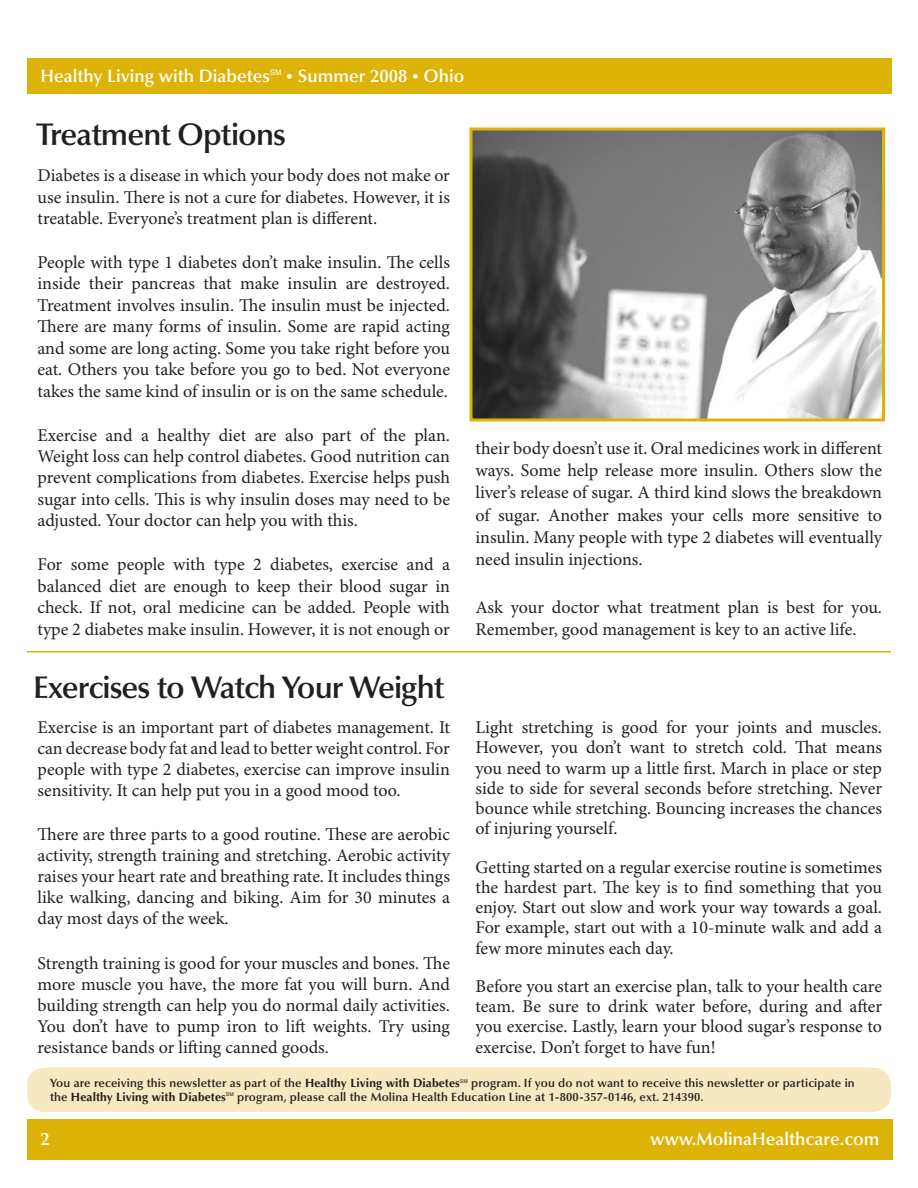
<style>
.page{position:relative;width:918px;height:1188px;background:#fff}
.page>*{position:absolute;margin:0;border:0;box-sizing:border-box;transform-origin:0 0}
.t1{font:600 31.5px "Optima LT Std";letter-spacing:-.03em;color:#231f20}
.t2{font:18px/21.5px "Minion Pro";letter-spacing:-.005em;color:#231f20;text-align:justify}
.t3{font:600 18px "Optima LT Std";color:#fff}
.t4{font:600 12px "Optima LT Std";letter-spacing:.01em;color:#231f20}
.t5{font:700 12px "Optima LT Std";letter-spacing:.01em;color:#231f20}
.t6{font:5.25px "Helvetica";color:#231f20}
.s1{font-size:13.5px}
.s2{font-weight:700}
.s3{font-weight:600}
</style>
<div class="page">
<div style="left:27px;top:1068px;width:864px;height:44px;background:#f6e8c0;border-radius:18px"></div>
<div style="left:27px;top:58px;width:864px;height:36px;background:#deb308"></div>
<div style="left:27px;top:1119px;width:866px;height:40px;background:#deb308"></div>
<hr style="left:27px;top:651px;width:864px;height:1px;background:#deb308">
<img style="left:474px;top:132px;width:407px;height:286px">
<div style="left:470px;top:128px;width:415px;height:294px;border:3px solid #deb308"></div>
<p class="t3" style="left:40px;top:66px;width:426px">Healthy Living with Diabetes<sup>SM</sup> <span class="s1">•</span> Summer 2008 <span class="s1">•</span> Ohio</p>
<p class="t1" style="left:36px;top:116px;width:251px">Treatment Options</p>
<p class="t2" style="left:38px;top:165px;width:414px">Diabetes is a disease in which your body does not make or use insulin. There is not a cure for diabetes. However, it is treatable. Everyone’s treatment plan is different.</p>
<p class="t2" style="left:38px;top:252px;width:414px">People with type 1 diabetes don’t make insulin. The cells inside their pancreas that make insulin are destroyed.<br>Treatment involves insulin. The insulin must be injected.<br>There are many forms of insulin. Some are rapid acting and some are long acting. Some you take right before you eat. Others you take before you go to bed. Not everyone takes the same kind of insulin or is on the same schedule.</p>
<p class="t2" style="left:38px;top:425px;width:414px">Exercise and a healthy diet are also part of the plan.<br>Weight loss can help control diabetes. Good nutrition can prevent complications from diabetes. Exercise helps push sugar into cells. This is why insulin doses may need to be adjusted. Your doctor can help you with this.</p>
<p class="t2" style="left:38px;top:555px;width:414px">For some people with type 2 diabetes, exercise and a balanced diet are enough to keep their blood sugar in check. If not, oral medicine can be added. People with type 2 diabetes make insulin. However, it is not enough or</p>
<p class="t1" style="left:33px;top:669px;width:413px">Exercises to Watch Your Weight</p>
<p class="t2" style="left:38px;top:718px;width:414px;line-height:21px">Exercise is an important part of diabetes management. It can decrease body fat and lead to better weight control. For people with type 2 diabetes, exercise can improve insulin sensitivity. It can help put you in a good mood too.</p>
<p class="t2" style="left:38px;top:825px;width:414px;line-height:21px">There are three parts to a good routine. These are aerobic activity, strength training and stretching. Aerobic activity raises your heart rate and breathing rate. It includes things like walking, dancing and biking. Aim for 30 minutes a day most days of the week.</p>
<p class="t2" style="left:38px;top:953px;width:414px;line-height:21px">Strength training is good for your muscles and bones. The more muscle you have, the more fat you will burn. And building strength can help you do normal daily activities.<br>You don’t have to pump iron to lift weights. Try using resistance bands or lifting canned goods.</p>
<p class="t2" style="left:476px;top:438px;width:408px;line-height:22.2px">their body doesn’t use it. Oral medicines work in different ways. Some help release more insulin. Others slow the liver’s release of sugar. A third kind slows the breakdown of sugar. Another makes your cells more sensitive to insulin. Many people with type 2 diabetes will eventually need insulin injections.</p>
<p class="t2" style="left:476px;top:597px;width:408px;line-height:22.2px">Ask your doctor what treatment plan is best for you.<br>Remember, good management is key to an active life.</p>
<p class="t2" style="left:476px;top:718px;width:408px;line-height:20.2px">Light stretching is good for your joints and muscles.<br>However, you don’t want to stretch cold. That means you need to warm up a little first. March in place or step side to side for several seconds before stretching. Never bounce while stretching. Bouncing increases the chances of injuring yourself.</p>
<p class="t2" style="left:476px;top:857px;width:408px;line-height:20.2px">Getting started on a regular exercise routine is sometimes the hardest part. The key is to find something that you enjoy. Start out slow and work your way towards a goal.<br>For example, start out with a 10-minute walk and add a few more minutes each day.</p>
<p class="t2" style="left:476px;top:977px;width:408px;line-height:20.2px">Before you start an exercise plan, talk to your health care team. Be sure to drink water before, during and after you exercise. Lastly, learn your blood sugar’s response to exercise. Don’t forget to have fun!</p>
<p class="t4" style="left:50px;top:1076px;width:411px">You are receiving this newsletter as part of the <span class="s2">Healthy Living with Diabetes</span></p>
<p class="t6" style="left:460px;top:1078px;width:9px">SM</p>
<p class="t4" style="left:471px;top:1076px;width:385px">program. If you do not want to receive this newsletter or participate in</p>
<p class="t5" style="left:50px;top:1090px;width:177px"><span class="s3">the</span> Healthy Living with Diabetes</p>
<p class="t6" style="left:226px;top:1091px;width:9px">SM</p>
<p class="t4" style="left:237px;top:1090px;width:468px">program, please call the Molina Health Education Line at 1-800-357-0146, ext. 214390.</p>
<p class="t3" style="left:40px;top:1129px;width:11px">2</p>
<p class="t3" style="left:650px;top:1129px;width:231px">www.MolinaHealthcare.com</p>
</div>
